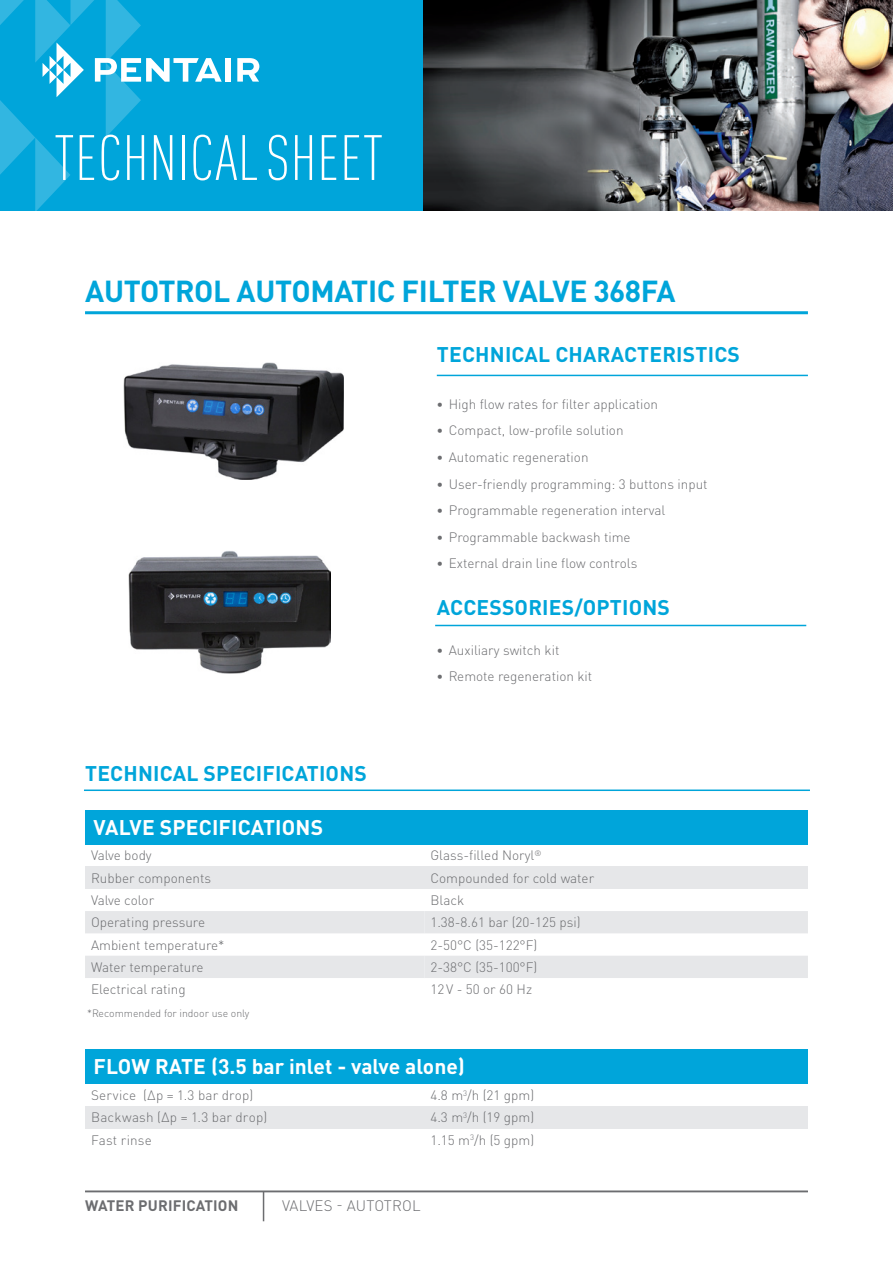
<style>
.page{position:relative;width:893px;height:1263px;background:#fff}
.page>*{position:absolute;margin:0;border:0;box-sizing:border-box;transform-origin:0 0}
.t1{font:300 condensed 63px "DIN Pro";letter-spacing:.01em;color:#fff}
.t2{font:700 30px "DIN Pro";letter-spacing:-.01em;color:#00a5da}
.t3{font:700 21px "DIN Pro";letter-spacing:.01em;color:#00a5da}
.t4{font:700 21px "DIN Pro";color:#fff}
.t5{font:700 15px "DIN Pro";letter-spacing:.01em;color:#6c6d70}
.t6{font:300 15px "DIN Pro";letter-spacing:.01em;color:#6c6d70}
.t7{font:300 13.5px "DIN Pro";color:#6c6d70}
.t8{font:300 10.5px "DIN Pro";color:#6c6d70}
.s1{font-weight:700;font-size:12.75px}
</style>
<div class="page">
<div style="left:0;top:0;width:427px;height:210px;background:#00a5da"></div>
<svg style="left:0;top:0;width:222px;height:211px"></svg>
<div style="left:225px;top:58px;width:6px;height:24px;background:#fff"></div>
<svg style="left:237px;top:58px;width:22px;height:24px"></svg>
<img style="left:423px;top:0;width:470px;height:210px">
<hr style="left:263px;top:1191px;width:1px;height:30px;background:#6c6d70">
<hr style="left:85px;top:1191px;width:723px;height:1px;background:#6c6d70">
<hr style="left:85px;top:311px;width:723px;height:3px;background:#00a5da">
<hr style="left:437px;top:375px;width:371px;height:1px;background:#00a5da">
<img style="left:129px;top:551px;width:202px;height:122px">
<img style="left:123px;top:362px;width:220px;height:118px">
<div style="left:85px;top:810px;width:723px;height:34px;background:#00a5da"></div>
<div style="left:85px;top:866px;width:339px;height:23px;background:#e6e7e9"></div>
<div style="left:424px;top:866px;width:384px;height:23px;background:#e6e7e9"></div>
<svg style="left:85px;top:911px;width:723px;height:67px"></svg>
<hr style="left:435px;top:625px;width:371px;height:1px;background:#00a5da">
<hr style="left:84px;top:789px;width:726px;height:2px;background:#00a5da">
<div style="left:85px;top:1050px;width:723px;height:34px;background:#00a5da"></div>
<div style="left:85px;top:1106px;width:339px;height:22px;background:#e6e7e9"></div>
<div style="left:424px;top:1106px;width:384px;height:22px;background:#e6e7e9"></div>
<h1 class="t1" style="left:54px;top:113px;width:330px">TECHNICAL SHEET</h1>
<h2 class="t2" style="left:85px;top:266px;width:592px">AUTOTROL AUTOMATIC FILTER VALVE 368FA</h2>
<h3 class="t3" style="left:437px;top:336px;width:305px">TECHNICAL CHARACTERISTICS</h3>
<p class="t7" style="left:437px;top:394px;width:223px"><span class="s1">•</span> High flow rates for filter application</p>
<p class="t7" style="left:437px;top:420px;width:188px"><span class="s1">•</span> Compact, low-profile solution</p>
<p class="t7" style="left:437px;top:447px;width:153px"><span class="s1">•</span> Automatic regeneration</p>
<p class="t7" style="left:437px;top:473px;width:272px"><span class="s1">•</span> User-friendly programming: 3 buttons input</p>
<p class="t7" style="left:437px;top:500px;width:230px"><span class="s1">•</span> Programmable regeneration interval</p>
<p class="t7" style="left:437px;top:526px;width:195px"><span class="s1">•</span> Programmable backwash time</p>
<p class="t7" style="left:437px;top:553px;width:202px"><span class="s1">•</span> External drain line flow controls</p>
<h3 class="t3" style="left:85px;top:755px;width:283px">TECHNICAL SPECIFICATIONS</h3>
<h3 class="t4" style="left:94px;top:809px;width:231px">VALVE SPECIFICATIONS</h3>
<h3 class="t3" style="left:437px;top:589px;width:235px">ACCESSORIES/OPTIONS</h3>
<p class="t7" style="left:437px;top:639px;width:124px"><span class="s1">•</span> Auxiliary switch kit</p>
<p class="t7" style="left:437px;top:666px;width:157px"><span class="s1">•</span> Remote regeneration kit</p>
<p class="t7" style="left:91px;top:845px;width:62px">Valve body</p>
<p class="t7" style="left:430px;top:845px;width:112px">Glass-filled Noryl<sup>®</sup></p>
<p class="t7" style="left:91px;top:867px;width:121px">Rubber components</p>
<p class="t7" style="left:430px;top:867px;width:165px">Compounded for cold water</p>
<p class="t7" style="left:91px;top:890px;width:65px">Valve color</p>
<p class="t7" style="left:430px;top:890px;width:35px">Black</p>
<p class="t7" style="left:91px;top:912px;width:116px">Operating pressure</p>
<p class="t7" style="left:430px;top:912px;width:152px">1.38-8.61 bar (20-125 psi)</p>
<p class="t7" style="left:91px;top:934px;width:135px">Ambient temperature*</p>
<p class="t7" style="left:430px;top:934px;width:108px">2-50°C (35-122°F)</p>
<p class="t7" style="left:91px;top:957px;width:114px">Water temperature</p>
<p class="t7" style="left:430px;top:957px;width:108px">2-38°C (35-100°F)</p>
<p class="t7" style="left:91px;top:979px;width:96px">Electrical rating</p>
<p class="t7" style="left:430px;top:979px;width:103px">12V - 50 or 60 Hz</p>
<p class="t8" style="left:87px;top:1005px;width:164px">*Recommended for indoor use only</p>
<h3 class="t4" style="left:94px;top:1049px;width:373px">FLOW RATE (3.5 bar inlet - valve alone)</h3>
<p class="t7" style="left:91px;top:1085px;width:164px">Service (∆p = 1.3 bar drop)</p>
<p class="t7" style="left:430px;top:1085px;width:105px">4.8 m<sup>3</sup>/h (21 gpm)</p>
<p class="t7" style="left:91px;top:1107px;width:178px">Backwash (∆p = 1.3 bar drop)</p>
<p class="t7" style="left:430px;top:1107px;width:105px">4.3 m<sup>3</sup>/h (19 gpm)</p>
<p class="t7" style="left:91px;top:1129px;width:62px">Fast rinse</p>
<p class="t7" style="left:430px;top:1129px;width:105px">1.15 m<sup>3</sup>/h (5 gpm)</p>
<p class="t5" style="left:85px;top:1193px;width:155px">WATER PURIFICATION</p>
<p class="t6" style="left:282px;top:1194px;width:140px">VALVES - AUTOTROL</p>
</div>
